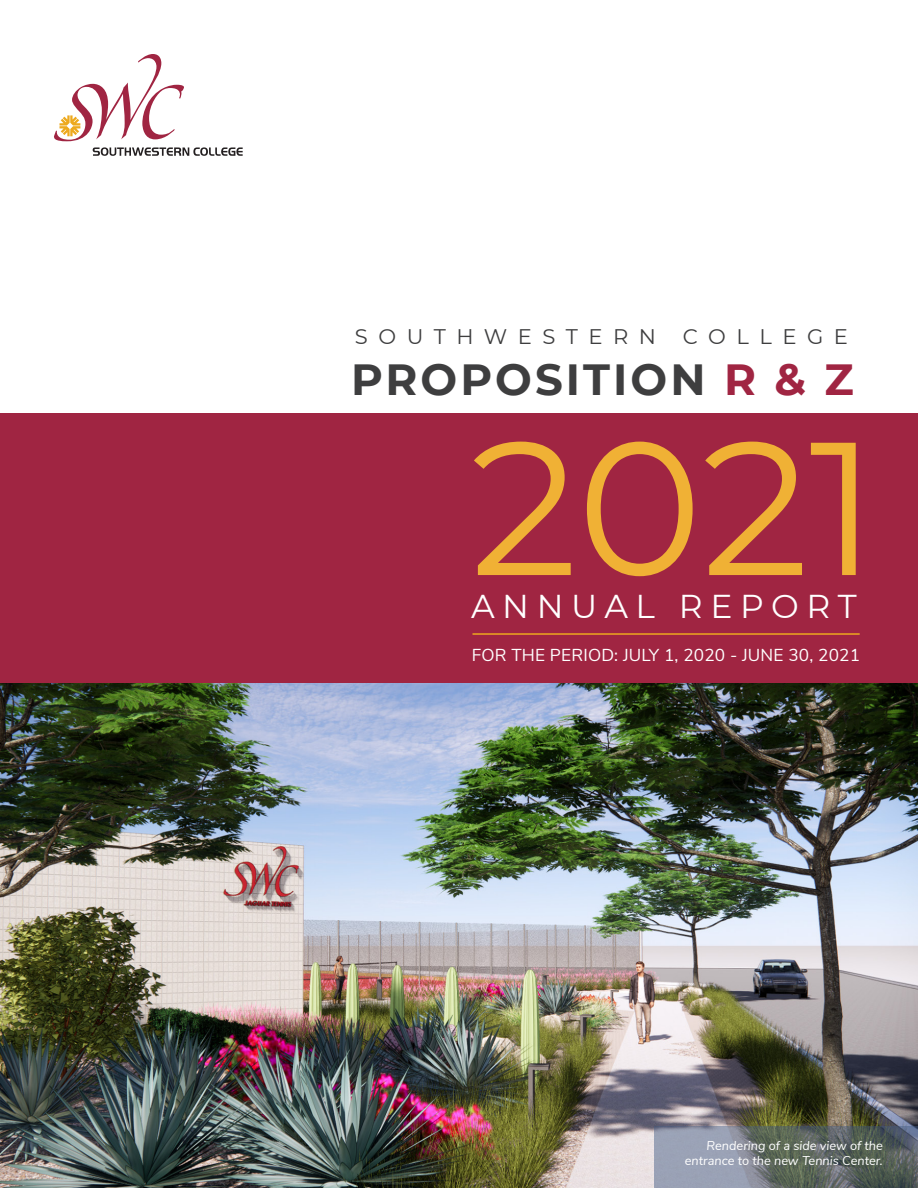
<style>
.page{position:relative;width:918px;height:1188px;background:#fff}
.page>*{position:absolute;margin:0;border:0;box-sizing:border-box;transform-origin:0 0}
.Header_New{font:189px "Montserrat";color:#f0b135}
.Header_New-2{font:700 43.5px "Montserrat";letter-spacing:.07em;color:#3e3e3f}
.Header_New-3{font:33px "Montserrat";letter-spacing:.23em;color:#fff}
.Header_New-4{font:21.15px "Montserrat";letter-spacing:.5em;color:#3e3e3f}
._1_Nunito_Body_Text{font:17.25px "Nunito Sans";letter-spacing:.01em;color:#fff}
.Nunito_Body_Text{font:italic 12.75px/15.3px "Nunito Sans";color:#fff;text-align:right}
.s1{color:#a02542}
</style>
<div class="page">
<img style="left:0;top:683px;width:918px;height:505px">
<div style="left:0;top:413px;width:918px;height:270px;background:#a02542"></div>
<svg style="left:93px;top:147px;width:150px;height:9px"></svg>
<svg style="left:54px;top:54px;width:130px;height:87px"></svg>
<hr style="left:472px;top:633px;width:388px;height:2px;background:#eda91e">
<svg style="left:654px;top:1126px;width:264px;height:62px;background:#70797c"></svg>
<p class="Header_New-4" style="left:355px;top:322px;width:303px">SOUTHWESTERN</p>
<p class="Header_New-4" style="left:683px;top:322px;width:167px">COLLEGE</p>
<p class="Header_New-2" style="left:351px;top:348px;width:504px">PROPOSITION <span class="s1">R &amp; Z</span></p>
<p class="Header_New" style="left:471px;top:378px;width:408px">2021</p>
<p class="Header_New-3" style="left:471px;top:584px;width:387px">ANNUAL REPORT</p>
<p class="_1_Nunito_Body_Text" style="left:472px;top:642px;width:390px">FOR THE PERIOD: JULY 1, 2020 - JUNE 30, 2021</p>
<p class="Nunito_Body_Text" style="left:685px;top:1137px;width:199px">Rendering of a side view of the entrance to the new Tennis Center.</p>
</div>
